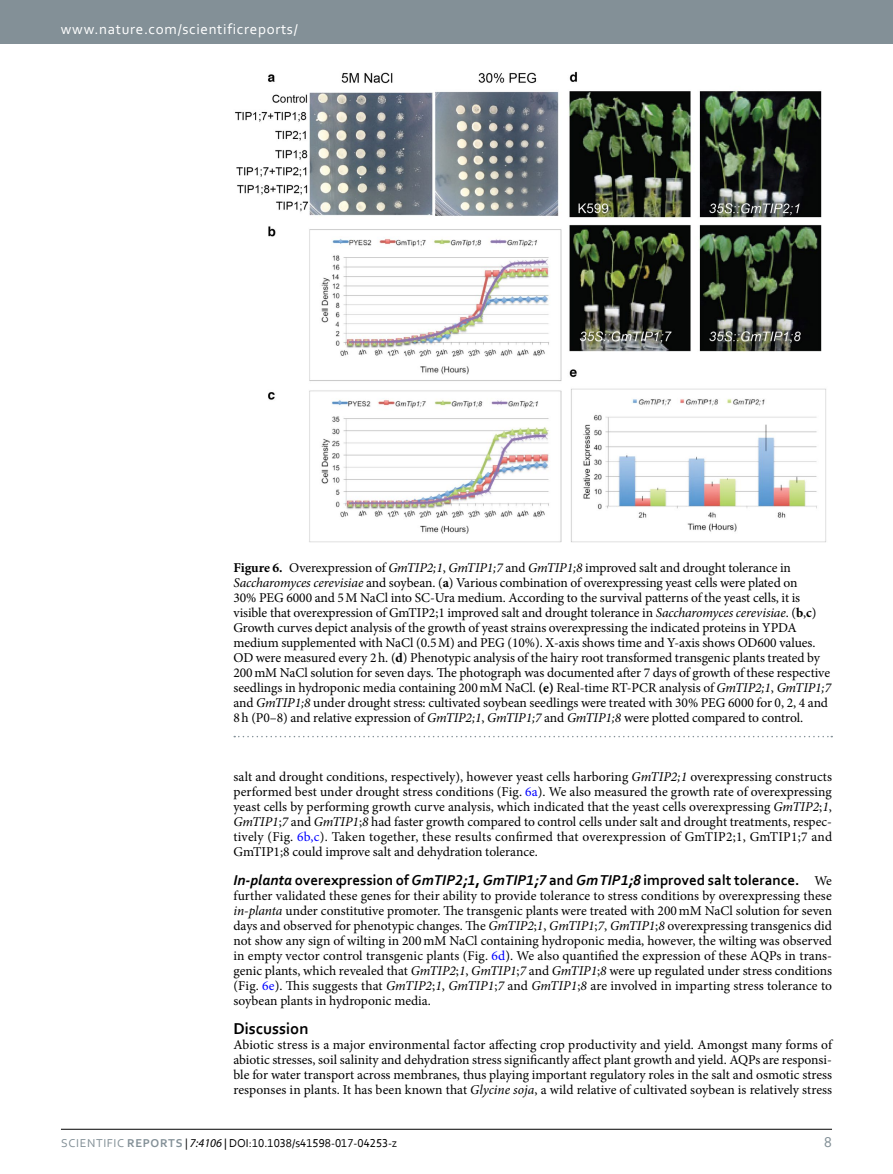
<style>
.page{position:relative;width:893px;height:1174px;background:#fff}
.page>*{position:absolute;margin:0;border:0;box-sizing:border-box;transform-origin:0 0}
.t1{font:700 16.5px "Corbel";color:#000}
.t2{font:700 15px "Corbel";color:#000}
.t3{font:15px "Corbel 2";letter-spacing:.045em;color:#fff}
.t4{font:15px "Corbel 2";color:#839097}
.t5{font:13.5px/15px "Minion Pro";letter-spacing:-.005em;color:#000;text-align:justify}
.t6{font:12px "Corbel";color:#000}
.s1{font-weight:700}
.s2{font-style:italic}
.s3{color:#00f}
.s4{font-family:"Corbel Bold Italic 2";font-weight:400}
.s5{font-family:"Corbel Bold 2";font-weight:400}
.s6{font-family:"Minion Pro";font-weight:400;font-size:13.5px}
.s7{font-family:"Corbel 2";color:#839097}
.s8{font-family:"Corbel Bold 2";color:#839097}
.s9{font-family:"Corbel 2"}
.s10{font-family:"Myriad Pro";font-style:italic}
</style>
<div class="page">
<div style="left:0;top:0;width:893px;height:43px;background:#839097"></div>
<hr style="left:61px;top:1129px;width:771px;height:1px;background:#000">
<img style="left:234px;top:71px;width:592px;height:472px">
<svg style="left:234px;top:736px;width:598px;height:1px"></svg>
<p class="t3" style="left:61px;top:19px;width:238px">www.nature.com/scientificreports/</p>
<p class="t5" style="left:233px;top:560px;width:599px;text-align:left"><span class="s1">Figure 6.</span> Overexpression of <span class="s2">GmTIP2;1</span>, <span class="s2">GmTIP1;7</span> and <span class="s2">GmTIP1;8</span> improved salt and drought tolerance in <span class="s2">Saccharomyces cerevisiae</span> and soybean. (<span class="s1">a</span>) Various combination of overexpressing yeast cells were plated on<br>30% PEG 6000 and 5M NaCl into SC-Ura medium. According to the survival patterns of the yeast cells, it is visible that overexpression of GmTIP2;1 improved salt and drought tolerance in <span class="s2">Saccharomyces cerevisiae</span>. (<span class="s1">b</span>,<span class="s1">c</span>)<br>Growth curves depict analysis of the growth of yeast strains overexpressing the indicated proteins in YPDA medium supplemented with NaCl (0.5M) and PEG (10%). X-axis shows time and Y-axis shows OD600 values.<br>OD were measured every 2h. (<span class="s1">d</span>) Phenotypic analysis of the hairy root transformed transgenic plants treated by 200mM NaCl solution for seven days. The photograph was documented after 7 days of growth of these respective seedlings in hydroponic media containing 200mM NaCl. <span class="s1">(e)</span> Real-time RT-PCR analysis of <span class="s2">GmTIP2;1</span>, <span class="s2">GmTIP1;7 </span>and <span class="s2">GmTIP1;8</span> under drought stress: cultivated soybean seedlings were treated with 30% PEG 6000 for 0, 2, 4 and 8h (P0–8) and relative expression of <span class="s2">GmTIP2;1</span>, <span class="s2">GmTIP1;7</span> and <span class="s2">GmTIP1;8</span> were plotted compared to control.</p>
<p class="t5" style="left:233px;top:768px;width:600px">salt and drought conditions, respectively), however yeast cells harboring <span class="s2">GmTIP2;1</span> overexpressing constructs performed best under drought stress conditions (Fig. <span class="s3">6a</span>). We also measured the growth rate of overexpressing yeast cells by performing growth curve analysis, which indicated that the yeast cells overexpressing <span class="s2">GmTIP2</span>;<span class="s2">1</span>, <span class="s2">GmTIP1</span>;<span class="s2">7</span> and <span class="s2">GmTIP1</span>;<span class="s2">8</span> had faster growth compared to control cells under salt and drought treatments, respec&shy;tively (Fig. <span class="s3">6b,c</span>). Taken together, these results confirmed that overexpression of GmTIP2;1, GmTIP1;7 and GmTIP1;8 could improve salt and dehydration tolerance.</p>
<p class="t2" style="left:233px;top:870px;width:600px"><span class="s4">In-planta</span> overexpression of <span class="s2">GmTIP2;1</span><span class="s5">,</span> <span class="s2">GmTIP1;7</span> and <span class="s2">Gm TIP1;8</span> improved salt tolerance. <span class="s6">We</span></p>
<p class="t5" style="left:233px;top:888px;width:600px">further validated these genes for their ability to provide tolerance to stress conditions by overexpressing these <span class="s2">in-planta</span> under constitutive promoter. The transgenic plants were treated with 200mM NaCl solution for seven days and observed for phenotypic changes. The <span class="s2">GmTIP2</span>;<span class="s2">1</span>, <span class="s2">GmTIP1</span>;<span class="s2">7</span>, <span class="s2">GmTIP1</span>;<span class="s2">8</span> overexpressing transgenics did not show any sign of wilting in 200mM NaCl containing hydroponic media, however, the wilting was observed in empty vector control transgenic plants (Fig. <span class="s3">6d</span>). We also quantified the expression of these AQPs in trans&shy;genic plants, which revealed that <span class="s2">GmTIP2</span>;<span class="s2">1</span>, <span class="s2">GmTIP1</span>;<span class="s2">7</span> and <span class="s2">GmTIP1</span>;<span class="s2">8</span> were up regulated under stress conditions (Fig. <span class="s3">6e</span>). This suggests that <span class="s2">GmTIP2</span>;<span class="s2">1</span>, <span class="s2">GmTIP1</span>;<span class="s2">7</span> and <span class="s2">GmTIP1</span>;<span class="s2">8</span> are involved in imparting stress tolerance to soybean plants in hydroponic media.</p>
<p class="t1" style="left:233px;top:1018px;width:77px">Discussion</p>
<p class="t5" style="left:233px;top:1037px;width:600px">Abiotic stress is a major environmental factor affecting crop productivity and yield. Amongst many forms of abiotic stresses, soil salinity and dehydration stress significantly affect plant growth and yield. AQPs are responsi&shy;ble for water transport across membranes, thus playing important regulatory roles in the salt and osmotic stress responses in plants. It has been known that <span class="s2">Glycine soja</span>, a wild relative of cultivated soybean is relatively stress</p>
<p class="t6" style="left:61px;top:1135px;width:337px"><span class="s7">SCIEntIfIC</span> <span class="s8">REPORTS</span> <span class="s9">|</span> <span class="s10">7:4106</span> | DOI:10.1038/s41598-017-04253-z</p>
<p class="t4" style="left:824px;top:1132px;width:9px">8</p>
</div>
